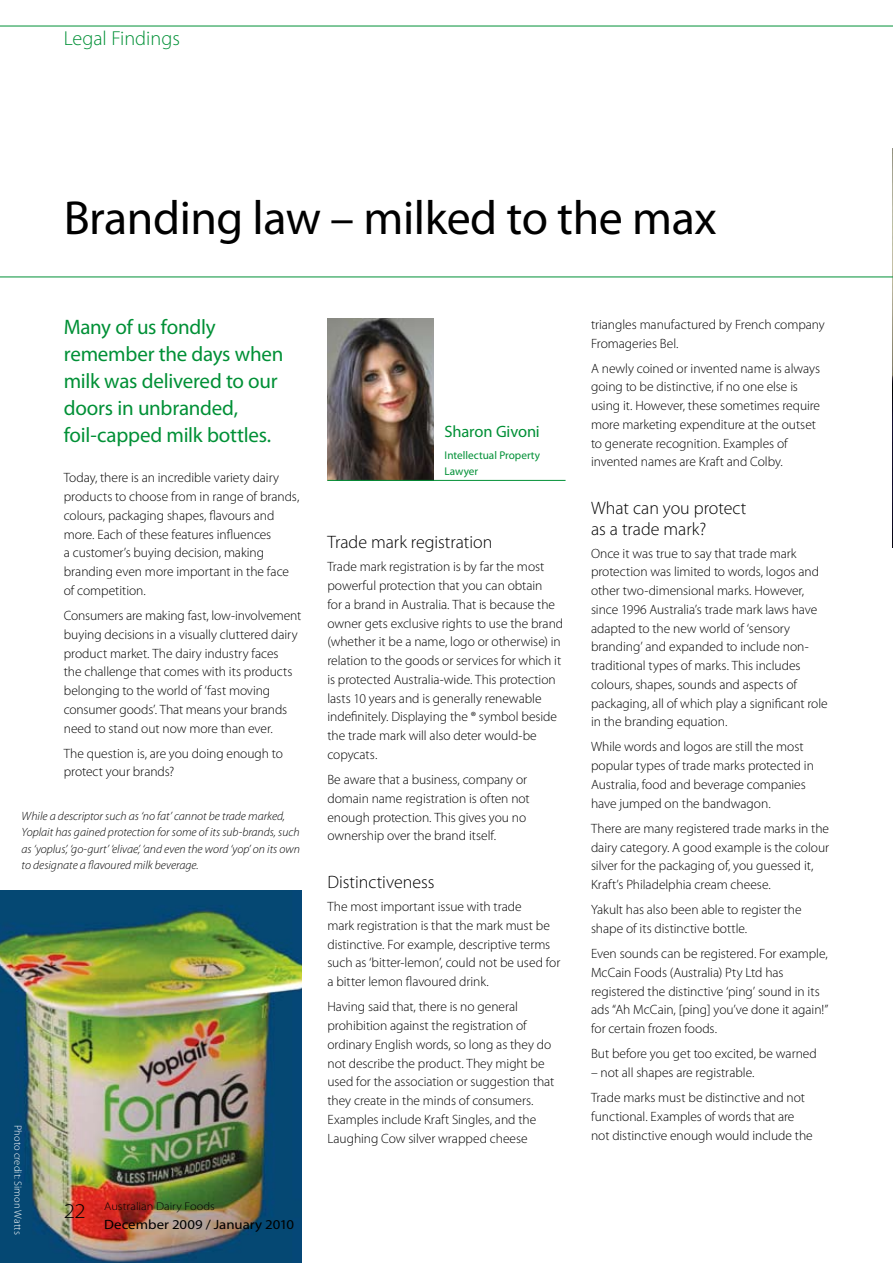
<style>
.page{position:relative;width:893px;height:1263px;background:#fff}
.page>*{position:absolute;margin:0;border:0;box-sizing:border-box;transform-origin:0 0}
.t1{font:48px "Myriad Pro";letter-spacing:-.01em;color:#000}
.t2{font:21px/27px "Myriad Pro";letter-spacing:-.01em;color:#009036}
.t3{font:300 21px "Myriad Pro";color:#000;scale:1.1 1}
.t4{font:300 20.25px "Myriad Pro";color:#009036}
.t5{font:300 18px/20.2px "Myriad Pro";color:#000}
.t6{font:16.5px "Myriad Pro";letter-spacing:-.01em;color:#009036}
.t7{font:300 13.5px/18.8px "Myriad Pro";letter-spacing:-.005em;color:#000}
.t8{font:13.5px "Myriad Pro";color:#000;scale:1.1 1}
.t9{font:italic 300 12px/16.5px "Myriad Pro";color:#000}
.t10{font:11.25px/15.8px "Myriad Pro";color:#009036}
.t11{font:300 11.25px "Myriad Pro";color:#000;scale:1.1 1}
.t12{font:300 10.5px "Myriad Pro";letter-spacing:.005em;color:#fff}
</style>
<div class="page">
<img style="left:0;top:890px;width:302px;height:373px">
<img style="left:892px;top:149px;width:1px;height:398px">
<img style="left:327px;top:319px;width:107px;height:161px">
<hr style="left:0;top:26px;width:893px;height:1px;background:#009036">
<hr style="left:327px;top:480px;width:239px;height:1px;background:#009036">
<hr style="left:0;top:277px;width:893px;height:1px;background:#009036">
<h3 class="t4" style="left:64px;top:26px;width:117px">Legal Findings</h3>
<h1 class="t1" style="left:64px;top:188px;width:654px">Branding law – milked to the max</h1>
<h2 class="t2" style="left:64px;top:313px;width:221px">Many of us fondly remember the days when milk was delivered to our doors in unbranded, foil-capped milk bottles.</h2>
<p class="t7" style="left:64px;top:468px;width:237px">Today, there is an incredible variety dairy products to choose from in range of brands, colours, packaging shapes, flavours and more. Each of these features influences<br>a customer’s buying decision, making branding even more important in the face of competition.</p>
<p class="t7" style="left:64px;top:606px;width:239px">Consumers are making fast, low-involvement buying decisions in a visually cluttered dairy product market. The dairy industry faces<br>the challenge that comes with its products belonging to the world of ‘fast moving consumer goods’. That means your brands need to stand out now more than ever.</p>
<p class="t7" style="left:64px;top:744px;width:221px">The question is, are you doing enough to protect your brands?</p>
<p class="t9" style="left:22px;top:807px;width:280px">While a descriptor such as ‘no fat’ cannot be trade marked, Yoplait has gained protection for some of its sub-brands, such as ‘yoplus’, ‘go-gurt’ ‘elivae’, ‘and even the word ‘yop’ on its own to designate a flavoured milk beverage.</p>
<p class="t12" style="left:24px;top:1125px;width:111px;rotate:90deg">Photo credit: Simon Watts</p>
<h2 class="t3" style="left:64px;top:1198px;width:22px">22</h2>
<p class="t11" style="left:104px;top:1200px;width:102px">Australian Dairy Foods</p>
<p class="t8" style="left:104px;top:1216px;width:174px">December 2009 / January 2010</p>
<p class="t6" style="left:445px;top:421px;width:97px">Sharon Givoni</p>
<p class="t10" style="left:445px;top:447px;width:97px">Intellectual Property<br>Lawyer</p>
<h3 class="t5" style="left:327px;top:532px;width:167px">Trade mark registration</h3>
<p class="t7" style="left:327px;top:557px;width:237px">Trade mark registration is by far the most powerful protection that you can obtain<br>for a brand in Australia. That is because the owner gets exclusive rights to use the brand (whether it be a name, logo or otherwise) in relation to the goods or services for which it is protected Australia-wide. This protection lasts 10 years and is generally renewable indefinitely. Displaying the ® symbol beside the trade mark will also deter would-be copycats.</p>
<p class="t7" style="left:327px;top:770px;width:204px">Be aware that a business, company or domain name registration is often not enough protection. This gives you no ownership over the brand itself.</p>
<h3 class="t5" style="left:327px;top:872px;width:109px">Distinctiveness</h3>
<p class="t7" style="left:327px;top:897px;width:234px">The most important issue with trade<br>mark registration is that the mark must be distinctive. For example, descriptive terms such as ‘bitter-lemon’, could not be used for a bitter lemon flavoured drink.</p>
<p class="t7" style="left:327px;top:997px;width:228px">Having said that, there is no general prohibition against the registration of ordinary English words, so long as they do not describe the product. They might be used for the association or suggestion that they create in the minds of consumers.<br>Examples include Kraft Singles, and the Laughing Cow silver wrapped cheese</p>
<p class="t7" style="left:591px;top:315px;width:235px">triangles manufactured by French company<br>Fromageries Bel.</p>
<p class="t7" style="left:591px;top:359px;width:231px">A newly coined or invented name is always going to be distinctive, if no one else is using it. However, these sometimes require more marketing expenditure at the outset to generate recognition. Examples of invented names are Kraft and Colby.</p>
<h3 class="t5" style="left:591px;top:498px;width:157px">What can you protect as a trade mark?</h3>
<p class="t7" style="left:591px;top:543px;width:238px">Once it was true to say that trade mark protection was limited to words, logos and other two-dimensional marks. However, since 1996 Australia’s trade mark laws have adapted to the new world of ‘sensory branding’ and expanded to include non&shy;traditional types of marks. This includes colours, shapes, sounds and aspects of packaging, all of which play a significant role in the branding equation.</p>
<p class="t7" style="left:591px;top:737px;width:224px">While words and logos are still the most popular types of trade marks protected in Australia, food and beverage companies have jumped on the bandwagon.</p>
<p class="t7" style="left:591px;top:819px;width:240px">There are many registered trade marks in the dairy category. A good example is the colour silver for the packaging of, you guessed it, Kraft’s Philadelphia cream cheese.</p>
<p class="t7" style="left:591px;top:900px;width:212px">Yakult has also been able to register the shape of its distinctive bottle.</p>
<p class="t7" style="left:591px;top:944px;width:239px">Even sounds can be registered. For example, McCain Foods (Australia) Pty Ltd has registered the distinctive ‘ping’ sound in its ads “Ah McCain, [ping] you’ve done it again!” for certain frozen foods.</p>
<p class="t7" style="left:591px;top:1044px;width:227px">But before you get too excited, be warned</p>
<p class="t7" style="left:591px;top:1060px;width:215px;line-height:25.2px">– not all shapes are registrable.<br>Trade marks must be distinctive and not</p>
<p class="t7" style="left:591px;top:1107px;width:223px">functional. Examples of words that are not distinctive enough would include the</p>
</div>
